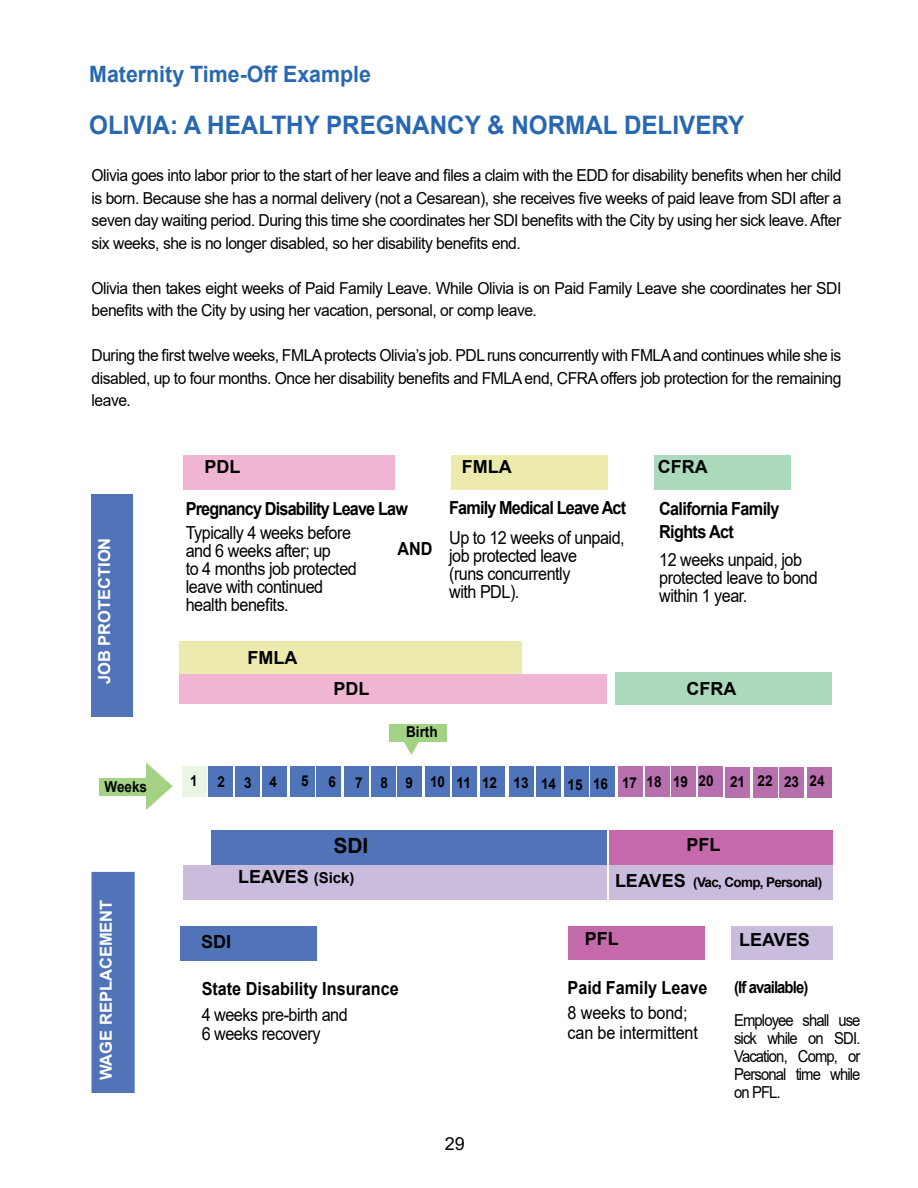
<style>
.page{position:relative;width:918px;height:1188px;background:#fff}
.page>*{position:absolute;margin:0;border:0;box-sizing:border-box;transform-origin:0 0}
.t1{font:700 25.5px "Arial";color:#2868b2;scale:.95 1}
.t2{font:700 22.5px "Arial";color:#2868b2;scale:.95 1}
.t3{font:700 21px "Arial";color:#000101}
.t4{font:18px/18px "Arial";letter-spacing:-.03em;color:#000101;scale:.9 1}
.t5{font:700 18px "Arial";color:#000101}
.t6{font:700 18px "Arial";letter-spacing:-.05em;color:#000101;scale:.9 1}
.t7{font:700 18px "Arial";color:#000101;scale:.9 1}
.t8{font:18px/19.5px "Arial";letter-spacing:-.01em;color:#000101;scale:.9 1}
.t9{font:700 18px/22.5px "Arial";letter-spacing:-.04em;color:#000101;scale:.9 1}
.t10{font:18px "Arial";color:#000}
.t11{font:16.5px/22.5px "Arial";letter-spacing:-.03em;color:#000101;text-align:justify;scale:.95 1}
.t12{font:16.5px/18px "Arial";letter-spacing:-.03em;color:#000101;text-align:justify;scale:.9 1}
.t13{font:700 16.5px "Arial";color:#fff}
.t14{font:700 16.5px "Arial";letter-spacing:-.06em;color:#000101;scale:.9 1}
.t15{font:700 15px "Arial";color:#000101;scale:.9 1}
.t16{font:700 13.5px "Arial";letter-spacing:-.05em;color:#000101}
.s1{font-size:15px}
.s2{font-size:18px}
</style>
<div class="page">
<div style="left:91px;top:495px;width:41px;height:222px;background:#5174b9"></div>
<div style="left:179px;top:674px;width:428px;height:30px;background:#f0b5d3"></div>
<div style="left:615px;top:672px;width:217px;height:32px;background:#aad9bc"></div>
<div style="left:179px;top:642px;width:342px;height:32px;background:#eceaad"></div>
<div style="left:184px;top:456px;width:211px;height:34px;background:#f0b5d3"></div>
<div style="left:451px;top:456px;width:156px;height:34px;background:#eceaad"></div>
<div style="left:654px;top:456px;width:136px;height:34px;background:#aad9bc"></div>
<div style="left:99px;top:779px;width:57px;height:17px;background:#a4d284"></div>
<svg style="left:145px;top:762px;width:28px;height:48px"></svg>
<div style="left:182px;top:767px;width:24px;height:30px;background:#ebf5e6"></div>
<div style="left:209px;top:767px;width:24px;height:30px;background:#5074b9"></div>
<div style="left:235px;top:767px;width:25px;height:30px;background:#5074b9"></div>
<div style="left:262px;top:767px;width:24px;height:30px;background:#5074b9"></div>
<div style="left:290px;top:767px;width:24px;height:30px;background:#5074b9"></div>
<div style="left:317px;top:767px;width:24px;height:30px;background:#5074b9"></div>
<div style="left:344px;top:766px;width:25px;height:31px;background:#5074b9"></div>
<div style="left:371px;top:766px;width:24px;height:31px;background:#5074b9"></div>
<div style="left:398px;top:767px;width:24px;height:30px;background:#5074b9"></div>
<div style="left:425px;top:767px;width:25px;height:30px;background:#5074b9"></div>
<div style="left:452px;top:767px;width:25px;height:30px;background:#5074b9"></div>
<div style="left:480px;top:767px;width:25px;height:30px;background:#5074b9"></div>
<div style="left:509px;top:767px;width:25px;height:30px;background:#5074b9"></div>
<div style="left:536px;top:767px;width:25px;height:30px;background:#5074b9"></div>
<div style="left:564px;top:767px;width:24px;height:30px;background:#5074b9"></div>
<div style="left:591px;top:767px;width:24px;height:30px;background:#5074b9"></div>
<div style="left:619px;top:767px;width:24px;height:30px;background:#b76fae"></div>
<div style="left:645px;top:767px;width:25px;height:30px;background:#b76fae"></div>
<div style="left:671px;top:766px;width:25px;height:31px;background:#b76fae"></div>
<div style="left:698px;top:766px;width:25px;height:31px;background:#b76fae"></div>
<div style="left:725px;top:767px;width:25px;height:31px;background:#b76fae"></div>
<div style="left:753px;top:767px;width:24px;height:30px;background:#b76fae"></div>
<div style="left:780px;top:767px;width:24px;height:30px;background:#b76fae"></div>
<div style="left:807px;top:767px;width:25px;height:31px;background:#b76fae"></div>
<div style="left:212px;top:831px;width:395px;height:34px;background:#5174b9"></div>
<div style="left:609px;top:831px;width:223px;height:34px;background:#c469aa"></div>
<div style="left:184px;top:865px;width:423px;height:35px;background:#c9bcdd"></div>
<div style="left:609px;top:865px;width:223px;height:35px;background:#c9bcdd"></div>
<div style="left:92px;top:872px;width:43px;height:221px;background:#5174b9;border:2px solid #5174b9"></div>
<div style="left:180px;top:926px;width:136px;height:34px;background:#5174b9"></div>
<div style="left:568px;top:926px;width:136px;height:33px;background:#c469aa"></div>
<div style="left:731px;top:926px;width:102px;height:33px;background:#c9bcdd"></div>
<div style="left:390px;top:725px;width:57px;height:17px;background:#a4d284"></div>
<svg style="left:404px;top:742px;width:15px;height:13px"></svg>
<h2 class="t2" style="left:89px;top:59px;width:298px">Maternity Time-Off Example</h2>
<h1 class="t1" style="left:89px;top:107px;width:691px">OLIVIA: A HEALTHY PREGNANCY &amp; NORMAL DELIVERY</h1>
<p class="t11" style="left:92px;top:164px;width:791px">Olivia goes into labor prior to the start of her leave and files a claim with the EDD for disability benefits when her child is born. Because she has a normal delivery (not a Cesarean), she receives five weeks of paid leave from SDI after a seven day waiting period. During this time she coordinates her SDI benefits with the City by using her sick leave. After six weeks, she is no longer disabled, so her disability benefits end.</p>
<p class="t11" style="left:92px;top:277px;width:791px">Olivia then takes eight weeks of Paid Family Leave. While Olivia is on Paid Family Leave she coordinates her SDI benefits with the City by using her vacation, personal, or comp leave.</p>
<p class="t11" style="left:92px;top:344px;width:791px">During the first twelve weeks, FMLA protects Olivia’s job. PDL runs concurrently with FMLA and continues while she is disabled, up to four months. Once her disability benefits and FMLA end, CFRA offers job protection for the remaining leave.</p>
<p class="t13" style="left:93px;top:684px;width:148px;rotate:-90deg">JOB PROTECTION</p>
<p class="t15" style="left:105px;top:776px;width:49px">Weeks</p>
<p class="t13" style="left:94px;top:1080px;width:182px;rotate:-90deg">WAGE REPLACEMENT</p>
<p class="t5" style="left:205px;top:454px;width:37px">PDL</p>
<p class="t5" style="left:462px;top:454px;width:51px">FMLA</p>
<p class="t5" style="left:658px;top:454px;width:51px">CFRA</p>
<p class="t6" style="left:186px;top:496px;width:249px">Pregnancy Disability Leave Law</p>
<p class="t4" style="left:186px;top:524px;width:192px">Typically 4 weeks before and 6 weeks after; up<br>to 4 months job protected leave with continued health benefits.</p>
<p class="t6" style="left:449px;top:495px;width:198px">Family Medical Leave Act</p>
<p class="t4" style="left:449px;top:529px;width:197px">Up to 12 weeks of unpaid, job protected leave<br>(runs concurrently<br>with PDL).</p>
<p class="t9" style="left:659px;top:498px;width:135px">California Family<br>Rights Act</p>
<p class="t4" style="left:659px;top:551px;width:178px">12 weeks unpaid, job protected leave to bond within 1 year.</p>
<p class="t7" style="left:398px;top:536px;width:40px">AND</p>
<p class="t5" style="left:248px;top:645px;width:51px">FMLA</p>
<p class="t5" style="left:333px;top:676px;width:37px">PDL</p>
<p class="t5" style="left:687px;top:676px;width:51px">CFRA</p>
<p class="t15" style="left:406px;top:722px;width:36px">Birth</p>
<p class="t15" style="left:190px;top:770px;width:10px">1</p>
<p class="t15" style="left:217px;top:771px;width:10px">2</p>
<p class="t15" style="left:244px;top:772px;width:38px">3 4</p>
<p class="t15" style="left:301px;top:771px;width:10px">5</p>
<p class="t15" style="left:328px;top:771px;width:10px">6</p>
<p class="t15" style="left:355px;top:772px;width:523px">7 8 9 10 1112 13 14 1516 1718 1920 21 22 2324</p>
<p class="t3" style="left:333px;top:831px;width:37px">SDI</p>
<p class="t5" style="left:687px;top:832px;width:36px">PFL</p>
<p class="t5" style="left:238px;top:864px;width:118px">LEAVES <span class="s1">(Sick)</span></p>
<p class="t16" style="left:615px;top:873px;width:209px"><span class="s2">LEAVES</span> (Vac, Comp, Personal)</p>
<p class="t5" style="left:201px;top:929px;width:32px">SDI</p>
<p class="t5" style="left:585px;top:926px;width:36px">PFL</p>
<p class="t5" style="left:739px;top:927px;width:72px">LEAVES</p>
<p class="t7" style="left:202px;top:976px;width:221px">State Disability Insurance</p>
<p class="t4" style="left:202px;top:1005px;width:164px;line-height:19.5px">4 weeks pre-birth and<br>6 weeks recovery</p>
<p class="t14" style="left:734px;top:975px;width:84px">(If available)</p>
<p class="t12" style="left:734px;top:1011px;width:142px">Employee shall use sick while on SDI.<br>Vacation, Comp, or Personal time while on PFL.</p>
<p class="t7" style="left:568px;top:975px;width:157px">Paid Family Leave</p>
<p class="t8" style="left:568px;top:1003px;width:146px">8 weeks to bond; can be intermittent</p>
<p class="t10" style="left:445px;top:1131px;width:22px">29</p>
</div>
